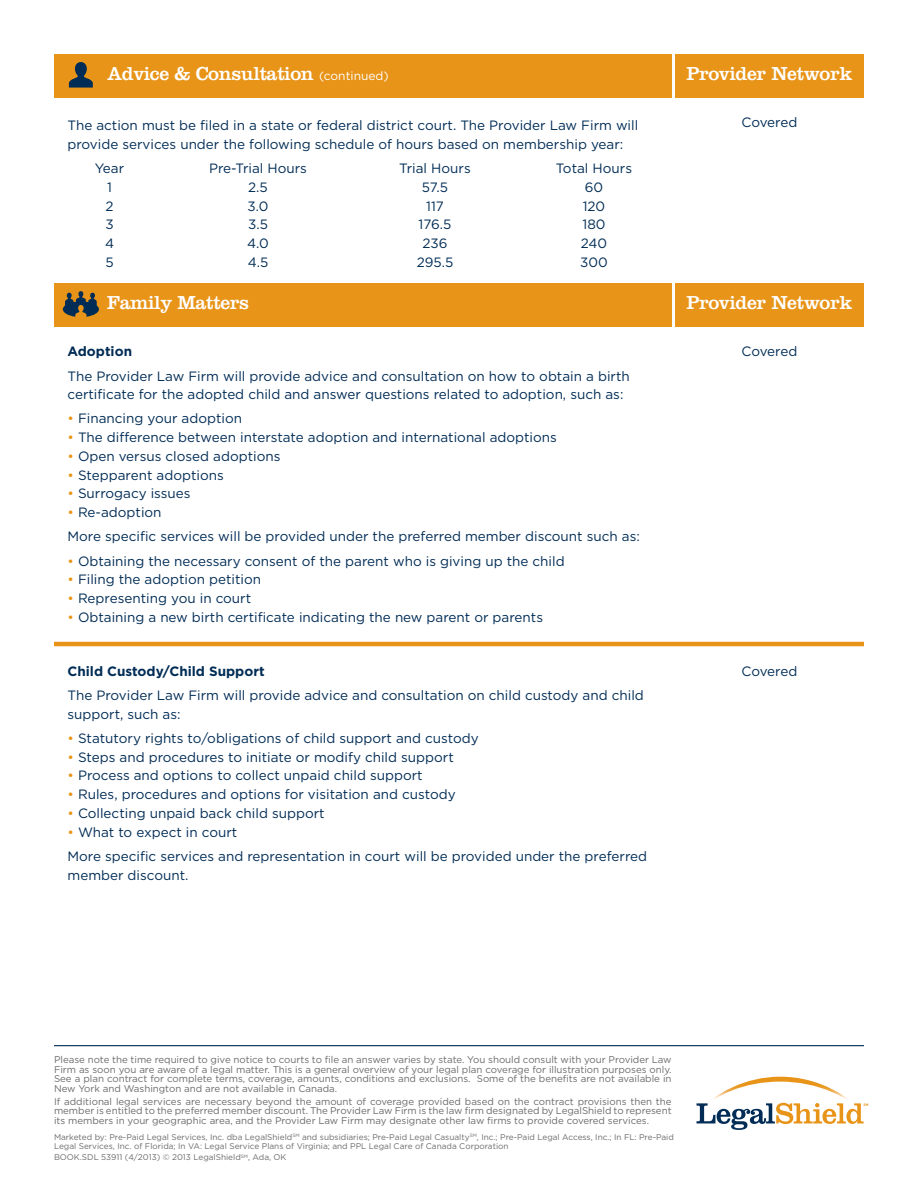
<style>
.page{position:relative;width:918px;height:1188px;background:#fff}
.page>*{position:absolute;margin:0;border:0;box-sizing:border-box;transform-origin:0 0}
.t1{font:19.5px "Clarendon LT Std";letter-spacing:-.02em;color:#fff}
.t2{font:13.5px/18.8px "Gotham";color:#002c55}
.t3{font:700 13.5px "Gotham";color:#002c55}
.t4{font:9.75px/9.8px "Gotham";letter-spacing:-.005em;color:#6b6b6e;text-align:justify}
.t5{font:8.25px/9px "Gotham";color:#6b6b6e}
.s1{font-family:"Gotham";font-size:12px}
.s2{color:#e89418}
</style>
<div class="page">
<hr style="left:54px;top:1045px;width:810px;height:1px;background:#002c55">
<svg style="left:696px;top:1077px;width:173px;height:53px"></svg>
<div style="left:54px;top:54px;width:618px;height:43px;background:#e89418"></div>
<div style="left:54px;top:284px;width:618px;height:43px;background:#e89418"></div>
<div style="left:675px;top:54px;width:189px;height:43px;background:#e89418"></div>
<div style="left:675px;top:284px;width:189px;height:43px;background:#e89418"></div>
<svg style="left:69px;top:62px;width:24px;height:26px"></svg>
<svg style="left:63px;top:291px;width:36px;height:26px"></svg>
<hr style="left:54px;top:642px;width:810px;height:4px;background:#e89418">
<h1 class="t1" style="left:107px;top:62px;width:283px">Advice &amp; Consultation <span class="s1">(continued)</span></h1>
<p class="t2" style="left:68px;top:116px;width:572px">The action must be filed in a state or federal district court. The Provider Law Firm will provide services under the following schedule of hours based on membership year:</p>
<p class="t2" style="left:95px;top:159px;width:31px">Year</p>
<p class="t2" style="left:209px;top:159px;width:99px">Pre-Trial Hours</p>
<p class="t2" style="left:399px;top:159px;width:73px">Trial Hours</p>
<p class="t2" style="left:556px;top:159px;width:78px">Total Hours</p>
<p class="t2" style="left:107px;top:177px;width:6px">1</p>
<p class="t2" style="left:248px;top:177px;width:21px">2.5</p>
<p class="t2" style="left:422px;top:177px;width:28px">57.5</p>
<p class="t2" style="left:585px;top:177px;width:20px">60</p>
<p class="t2" style="left:105px;top:196px;width:10px">2</p>
<p class="t2" style="left:248px;top:196px;width:22px">3.0</p>
<p class="t2" style="left:426px;top:196px;width:19px">117</p>
<p class="t2" style="left:583px;top:196px;width:24px">120</p>
<p class="t2" style="left:105px;top:215px;width:10px">3</p>
<p class="t2" style="left:248px;top:215px;width:21px">3.5</p>
<p class="t2" style="left:419px;top:215px;width:34px">176.5</p>
<p class="t2" style="left:583px;top:215px;width:24px">180</p>
<p class="t2" style="left:105px;top:234px;width:11px">4</p>
<p class="t2" style="left:247px;top:234px;width:23px">4.0</p>
<p class="t2" style="left:422px;top:234px;width:27px">236</p>
<p class="t2" style="left:581px;top:234px;width:28px">240</p>
<p class="t2" style="left:105px;top:252px;width:10px">5</p>
<p class="t2" style="left:248px;top:252px;width:22px">4.5</p>
<p class="t2" style="left:417px;top:252px;width:38px">295.5</p>
<p class="t2" style="left:580px;top:252px;width:29px">300</p>
<h1 class="t1" style="left:107px;top:291px;width:143px">Family Matters</h1>
<p class="t3" style="left:68px;top:343px;width:66px">Adoption</p>
<p class="t2" style="left:68px;top:366px;width:564px">The Provider Law Firm will provide advice and consultation on how to obtain a birth certificate for the adopted child and answer questions related to adoption, such as:</p>
<p class="t2" style="left:68px;top:409px;width:176px"><span class="s2">•</span> Financing your adoption</p>
<p class="t2" style="left:68px;top:428px;width:491px"><span class="s2">•</span> The difference between interstate adoption and international adoptions</p>
<p class="t2" style="left:68px;top:447px;width:215px"><span class="s2">•</span> Open versus closed adoptions</p>
<p class="t2" style="left:68px;top:465px;width:158px"><span class="s2">•</span> Stepparent adoptions</p>
<p class="t2" style="left:68px;top:484px;width:125px"><span class="s2">•</span> Surrogacy issues</p>
<p class="t2" style="left:68px;top:500px;width:574px;line-height:24.2px"><span class="s2">•</span> Re-adoption<br>More specific services will be provided under the preferred member discount such as:</p>
<p class="t2" style="left:68px;top:551px;width:499px"><span class="s2">•</span> Obtaining the necessary consent of the parent who is giving up the child</p>
<p class="t2" style="left:68px;top:570px;width:195px"><span class="s2">•</span> Filing the adoption petition</p>
<p class="t2" style="left:68px;top:589px;width:185px"><span class="s2">•</span> Representing you in court</p>
<p class="t2" style="left:68px;top:607px;width:477px"><span class="s2">•</span> Obtaining a new birth certificate indicating the new parent or parents</p>
<p class="t3" style="left:68px;top:662px;width:199px">Child Custody/Child Support</p>
<p class="t2" style="left:68px;top:686px;width:578px">The Provider Law Firm will provide advice and consultation on child custody and child support, such as:</p>
<p class="t2" style="left:68px;top:728px;width:413px"><span class="s2">•</span> Statutory rights to/obligations of child support and custody</p>
<p class="t2" style="left:68px;top:747px;width:388px"><span class="s2">•</span> Steps and procedures to initiate or modify child support</p>
<p class="t2" style="left:68px;top:766px;width:357px"><span class="s2">•</span> Process and options to collect unpaid child support</p>
<p class="t2" style="left:68px;top:785px;width:390px"><span class="s2">•</span> Rules, procedures and options for visitation and custody</p>
<p class="t2" style="left:68px;top:803px;width:259px"><span class="s2">•</span> Collecting unpaid back child support</p>
<p class="t2" style="left:68px;top:820px;width:581px;line-height:24.2px"><span class="s2">•</span> What to expect in court<br>More specific services and representation in court will be provided under the preferred</p>
<p class="t2" style="left:68px;top:865px;width:122px">member discount.</p>
<h1 class="t1" style="left:687px;top:62px;width:167px">Provider Network</h1>
<p class="t2" style="left:742px;top:112px;width:57px">Covered</p>
<h1 class="t1" style="left:687px;top:291px;width:167px">Provider Network</h1>
<p class="t2" style="left:742px;top:342px;width:57px">Covered</p>
<p class="t2" style="left:742px;top:661px;width:57px">Covered</p>
<p class="t4" style="left:54px;top:1054px;width:619px">Please note the time required to give notice to courts to file an answer varies by state. You should consult with your Provider Law Firm as soon you are aware of a legal matter. This is a general overview of your legal plan coverage for illustration purposes only.<br>See a plan contract for complete terms, coverage, amounts, conditions and exclusions. Some of the benefits are not available in New York and Washington and are not available in Canada.</p>
<p class="t4" style="left:54px;top:1096px;width:619px">If additional legal services are necessary beyond the amount of coverage provided based on the contract provisions then the member is entitled to the preferred member discount. The Provider Law Firm is the law firm designated by LegalShield to represent its members in your geographic area, and the Provider Law Firm may designate other law firms to provide covered services.</p>
<p class="t5" style="left:54px;top:1132px;width:621px">Marketed by: Pre-Paid Legal Services, Inc. dba LegalShield<sup>SM</sup> and subsidiaries; Pre-Paid Legal Casualty<sup>SM</sup>, Inc.; Pre-Paid Legal Access, Inc.; In FL: Pre-Paid<br>Legal Services, Inc. of Florida; In VA: Legal Service Plans of Virginia; and PPL Legal Care of Canada Corporation</p>
<p class="t5" style="left:54px;top:1153px;width:234px">BOOK.SDL 53911 (4/2013) © 2013 LegalShield<sup>SM</sup>, Ada, OK</p>
</div>
